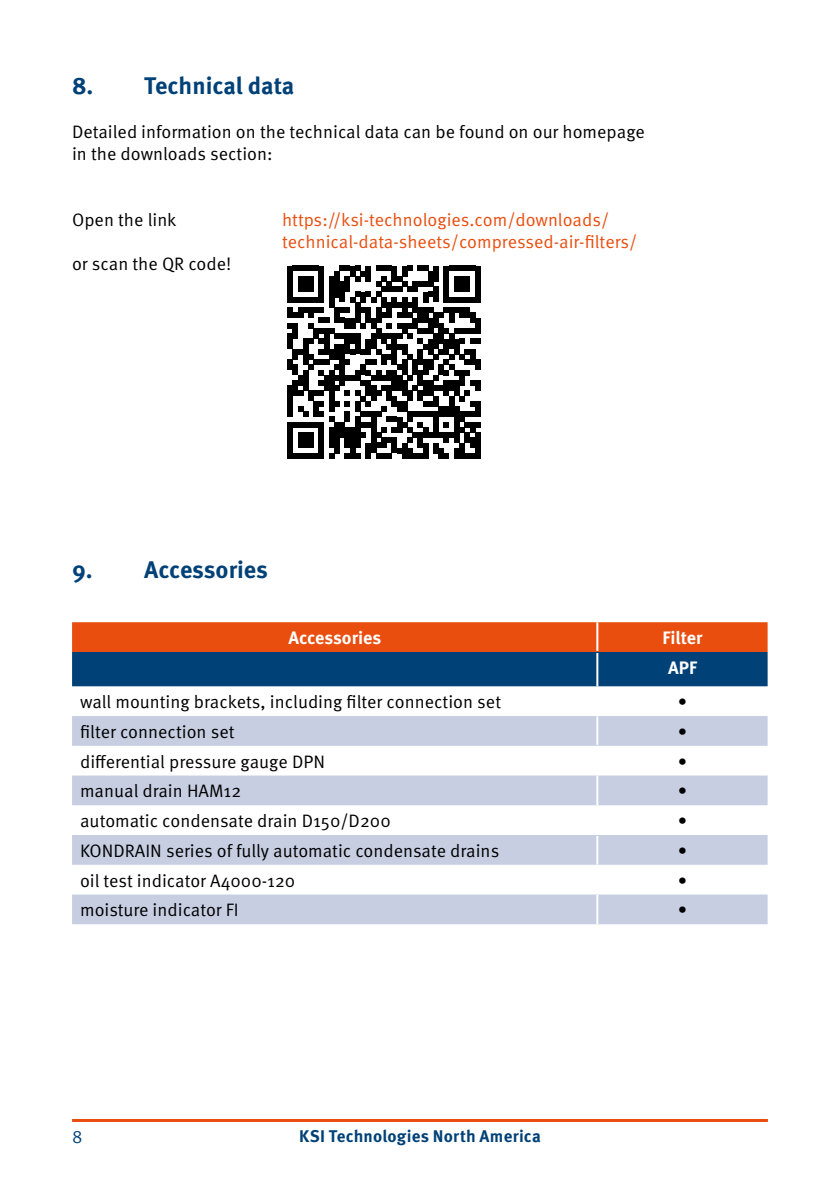
<style>
.page{position:relative;width:840px;height:1191px;background:#fff}
.page>*{position:absolute;margin:0;border:0;box-sizing:border-box;transform-origin:0 0}
.t1{font:700 24px "Meta OT";letter-spacing:-.005em;color:#004177}
.t2{font:18px/22px "Meta OT";color:#000}
.t3{font:18px/22px "Meta OT";color:#e94e0f}
.t4{font:700 18px/29.8px "Meta OT";letter-spacing:-.005em;color:#fff;text-align:center}
.t5{font:18px "Meta OT";color:#004177}
.t6{font:700 16.8px "Meta OT";letter-spacing:.01em;color:#004177}
</style>
<div class="page">
<hr style="left:72px;top:1119px;width:695px;height:3px;background:#e94e0f">
<svg style="left:72px;top:622px;width:695px;height:64px;background:#6e4847"></svg>
<svg style="left:72px;top:716px;width:695px;height:208px;fill:#c7cee2"></svg>
<hr style="left:596px;top:622px;width:2px;height:29px;background:#fff">
<hr style="left:596px;top:653px;width:2px;height:33px;background:#fff">
<hr style="left:596px;top:716px;width:2px;height:29px;background:#fff">
<hr style="left:596px;top:747px;width:2px;height:28px;background:#fff">
<hr style="left:596px;top:775px;width:2px;height:30px;background:#fff">
<hr style="left:596px;top:805px;width:2px;height:29px;background:#fff">
<hr style="left:596px;top:836px;width:2px;height:28px;background:#fff">
<hr style="left:596px;top:865px;width:2px;height:29px;background:#fff">
<hr style="left:596px;top:894px;width:2px;height:30px;background:#fff">
<svg style="left:287px;top:266px;width:193px;height:192px"></svg>
<div style="left:475px;top:432px;width:5px;height:26px;background:#000"></div>
<h1 class="t1" style="left:72px;top:70px;width:224px">8. Technical data</h1>
<p class="t2" style="left:72px;top:121px;width:574px">Detailed information on the technical data can be found on our homepage in the downloads section:</p>
<p class="t2" style="left:72px;top:209px;width:106px">Open the link</p>
<p class="t2" style="left:72px;top:253px;width:161px">or scan the QR code!</p>
<p class="t3" style="left:282px;top:209px;width:356px">https://ksi-technologies.com/downloads/ technical-data-sheets/compressed-air-filters/</p>
<h1 class="t1" style="left:72px;top:554px;width:197px">9. Accessories</h1>
<p class="t4" style="left:288px;top:623px;width:94px">Accessories</p>
<p class="t4" style="left:662px;top:623px;width:42px">Filter<br>APF</p>
<p class="t2" style="left:80px;top:691px;width:422px">wall mounting brackets, including filter connection set</p>
<p class="t2" style="left:677px;top:691px;width:11px">•</p>
<p class="t2" style="left:80px;top:721px;width:156px">filter connection set</p>
<p class="t2" style="left:677px;top:721px;width:11px">•</p>
<p class="t2" style="left:80px;top:750px;width:246px">differential pressure gauge DPN</p>
<p class="t2" style="left:677px;top:750px;width:11px">•</p>
<p class="t2" style="left:80px;top:780px;width:163px">manual drain HAM12</p>
<p class="t2" style="left:677px;top:780px;width:11px">•</p>
<p class="t2" style="left:80px;top:810px;width:312px">automatic condensate drain D150/D200</p>
<p class="t2" style="left:677px;top:810px;width:11px">•</p>
<p class="t2" style="left:80px;top:839px;width:420px">KONDRAIN series of fully automatic condensate drains</p>
<p class="t2" style="left:677px;top:839px;width:11px">•</p>
<p class="t2" style="left:80px;top:869px;width:217px">oil test indicator A4000-120</p>
<p class="t2" style="left:677px;top:869px;width:11px">•</p>
<p class="t2" style="left:80px;top:899px;width:160px">moisture indicator FI</p>
<p class="t2" style="left:677px;top:899px;width:11px">•</p>
<p class="t5" style="left:72px;top:1126px;width:12px">8</p>
<p class="t6" style="left:299px;top:1126px;width:243px">KSI Technologies North America</p>
</div>
